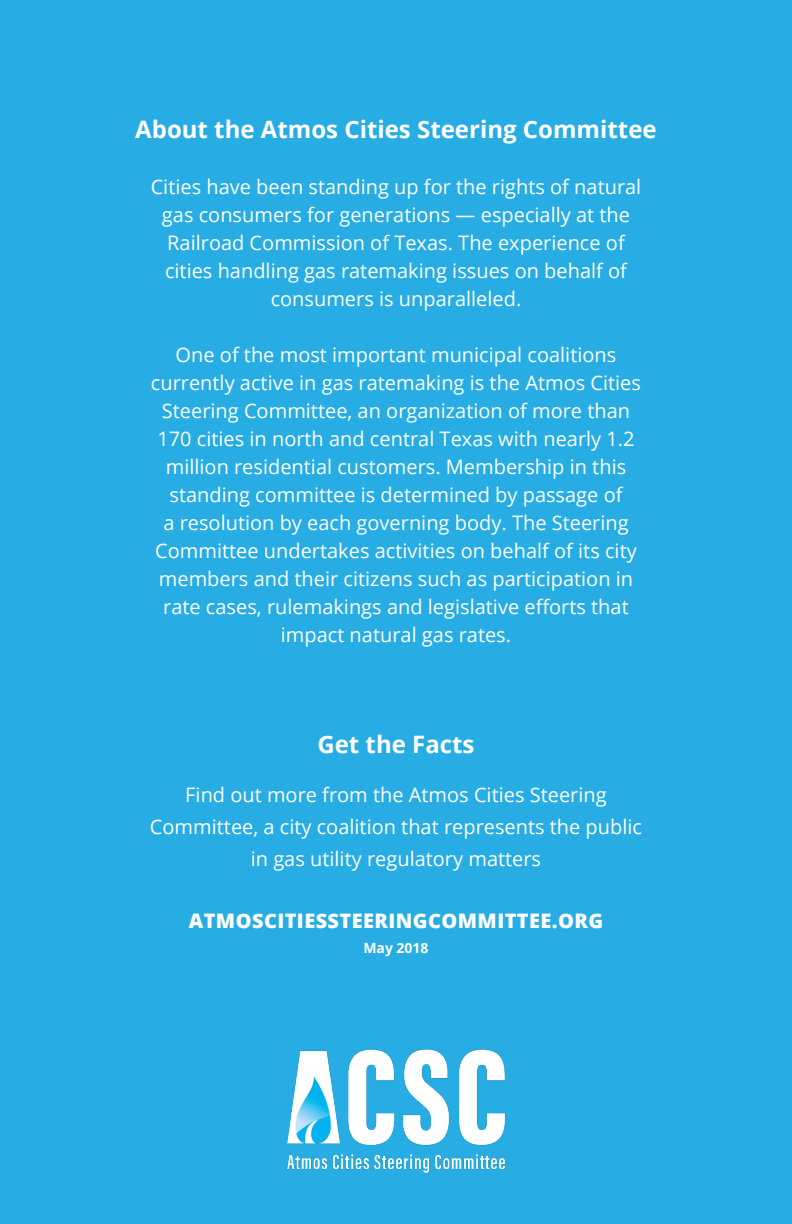
<style>
.page{position:relative;width:792px;height:1224px;background:#27ade3}
.page>*{position:absolute;margin:0;border:0;box-sizing:border-box;transform-origin:0 0}
.t1{font:700 24px "Open Sans";color:#fff}
.t2{font:20px/28px "Open Sans";color:#fff;text-align:center}
.t3{font:800 20px "Open Sans";letter-spacing:.02em;color:#fff}
.Main_Body_Copy{font:700 14px "Open Sans";color:#fff}
</style>
<div class="page">
<img style="left:287px;top:1049px;width:219px;height:124px">
<p class="t1" style="left:135px;top:112px;width:523px">About the Atmos Cities Steering Committee</p>
<p class="t2" style="left:151px;top:172px;width:492px">Cities have been standing up for the rights of natural gas consumers for generations — especially at the Railroad Commission of Texas. The experience of cities handling gas ratemaking issues on behalf of consumers is unparalleled.</p>
<p class="t2" style="left:151px;top:340px;width:492px">One of the most important municipal coalitions currently active in gas ratemaking is the Atmos Cities Steering Committee, an organization of more than 170 cities in north and central Texas with nearly 1.2 million residential customers. Membership in this standing committee is determined by passage of<br>a resolution by each governing body. The Steering Committee undertakes activities on behalf of its city members and their citizens such as participation in rate cases, rulemakings and legislative efforts that impact natural gas rates.</p>
<p class="t1" style="left:317px;top:727px;width:159px">Get the Facts</p>
<p class="t2" style="left:150px;top:778px;width:494px;line-height:32px">Find out more from the Atmos Cities Steering<br>Committee, a city coalition that represents the public in gas utility regulatory matters</p>
<p class="t3" style="left:189px;top:905px;width:416px">ATMOSCITIESSTEERINGCOMMITTEE.ORG</p>
<p class="Main_Body_Copy" style="left:363px;top:938px;width:67px">May 2018</p>
</div>
